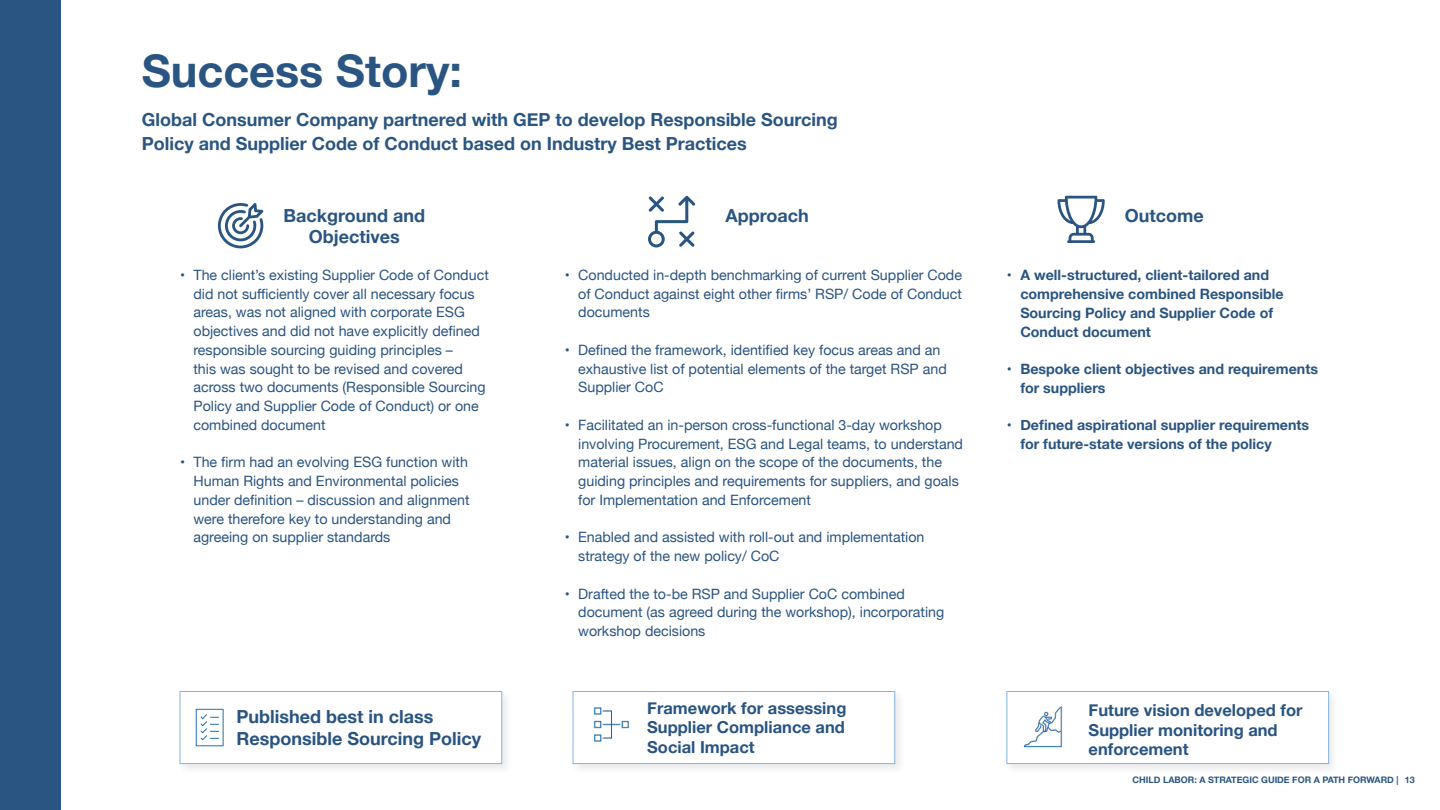
<style>
.page{position:relative;width:1440px;height:810px;background:#fff}
.page>*{position:absolute;margin:0;border:0;box-sizing:border-box;transform-origin:0 0}
.t1{font:700 45px "Helvetica Neue";color:#2a5582}
.t2{font:700 18px/24px "Helvetica Neue";color:#2a5582}
.t3{font:700 18px/21.6px "Helvetica Neue";color:#295482}
.t4{font:700 16.5px/19.8px "Helvetica Neue";color:#295482;text-align:justify}
.t5{font:14.25px/18.8px "Helvetica Neue";color:#295482}
.t6{font:700 14.25px/18.8px "Helvetica Neue";color:#295482}
.t7{font:700 9px "Helvetica Neue";color:#2a5582}
</style>
<div class="page">
<div style="left:0;top:0;width:61px;height:810px;background:#2a5582"></div>
<div style="left:177px;top:689px;width:336px;height:86px;background:#000;opacity:.08"></div>
<div style="left:180px;top:691px;width:322px;height:73px;background:#fff;border:1px solid #84b3e3"></div>
<div style="left:570px;top:689px;width:336px;height:86px;background:#000;opacity:.08"></div>
<div style="left:573px;top:691px;width:322px;height:73px;background:#fff;border:1px solid #84b3e3"></div>
<div style="left:1003px;top:689px;width:336px;height:86px;background:#000;opacity:.08"></div>
<div style="left:1006px;top:691px;width:323px;height:73px;background:#fff;border:1px solid #84b3e3"></div>
<svg style="left:218px;top:203px;width:45px;height:45px"></svg>
<svg style="left:648px;top:196px;width:47px;height:52px"></svg>
<svg style="left:1057px;top:196px;width:48px;height:47px"></svg>
<svg style="left:196px;top:709px;width:28px;height:37px"></svg>
<img style="left:593px;top:707px;width:37px;height:35px">
<img style="left:1023px;top:706px;width:39px;height:42px">
<h1 class="t1" style="left:142px;top:35px;width:322px">Success Story:</h1>
<p class="t2" style="left:142px;top:108px;width:698px">Global Consumer Company partnered with GEP to develop Responsible Sourcing<br>Policy and Supplier Code of Conduct based on Industry Best Practices</p>
<p class="t2" style="left:284px;top:205px;width:143px;line-height:21.6px;text-align:center">Background and<br>Objectives</p>
<p class="t2" style="left:726px;top:204px;width:85px">Approach</p>
<p class="t2" style="left:1125px;top:204px;width:80px">Outcome</p>
<p class="t5" style="left:193px;top:266px;width:297px;text-indent:-13px">• The client’s existing Supplier Code of Conduct did not sufficiently cover all necessary focus areas, was not aligned with corporate ESG objectives and did not have explicitly defined responsible sourcing guiding principles –<br>this was sought to be revised and covered across two documents (Responsible Sourcing Policy and Supplier Code of Conduct) or one combined document</p>
<p class="t5" style="left:193px;top:454px;width:278px;text-indent:-13px">• The firm had an evolving ESG function with Human Rights and Environmental policies under definition – discussion and alignment were therefore key to understanding and agreeing on supplier standards</p>
<p class="t5" style="left:578px;top:266px;width:385px;text-align:justify;text-indent:-13px">• Conducted in-depth benchmarking of current Supplier Code of Conduct against eight other firms’ RSP/ Code of Conduct documents</p>
<p class="t5" style="left:578px;top:341px;width:370px;text-indent:-13px">• Defined the framework, identified key focus areas and an exhaustive list of potential elements of the target RSP and<br>Supplier CoC</p>
<p class="t5" style="left:578px;top:416px;width:386px;text-indent:-13px">• Facilitated an in-person cross-functional 3-day workshop involving Procurement, ESG and Legal teams, to understand material issues, align on the scope of the documents, the guiding principles and requirements for suppliers, and goals for Implementation and Enforcement</p>
<p class="t5" style="left:578px;top:529px;width:348px;text-indent:-13px">• Enabled and assisted with roll-out and implementation strategy of the new policy/ CoC</p>
<p class="t5" style="left:578px;top:585px;width:368px;text-indent:-13px">• Drafted the to-be RSP and Supplier CoC combined document (as agreed during the workshop), incorporating workshop decisions</p>
<p class="t6" style="left:1020px;top:266px;width:265px;text-indent:-13px">• A well-structured, client-tailored and comprehensive combined Responsible Sourcing Policy and Supplier Code of Conduct document</p>
<p class="t6" style="left:1020px;top:360px;width:299px;text-indent:-13px">• Bespoke client objectives and requirements for suppliers</p>
<p class="t6" style="left:1020px;top:416px;width:290px;text-indent:-13px">• Defined aspirational supplier requirements for future-state versions of the policy</p>
<p class="t3" style="left:237px;top:707px;width:246px">Published best in class<br>Responsible Sourcing Policy</p>
<p class="t4" style="left:647px;top:698px;width:201px">Framework for assessing Supplier Compliance and Social Impact</p>
<p class="t4" style="left:1089px;top:700px;width:215px;text-align:left">Future vision developed for<br>Supplier monitoring and enforcement</p>
<p class="t7" style="left:1132px;top:773px;width:284px">CHILD LABOR: A STRATEGIC GUIDE FOR A PATH FORWARD | 13</p>
</div>
